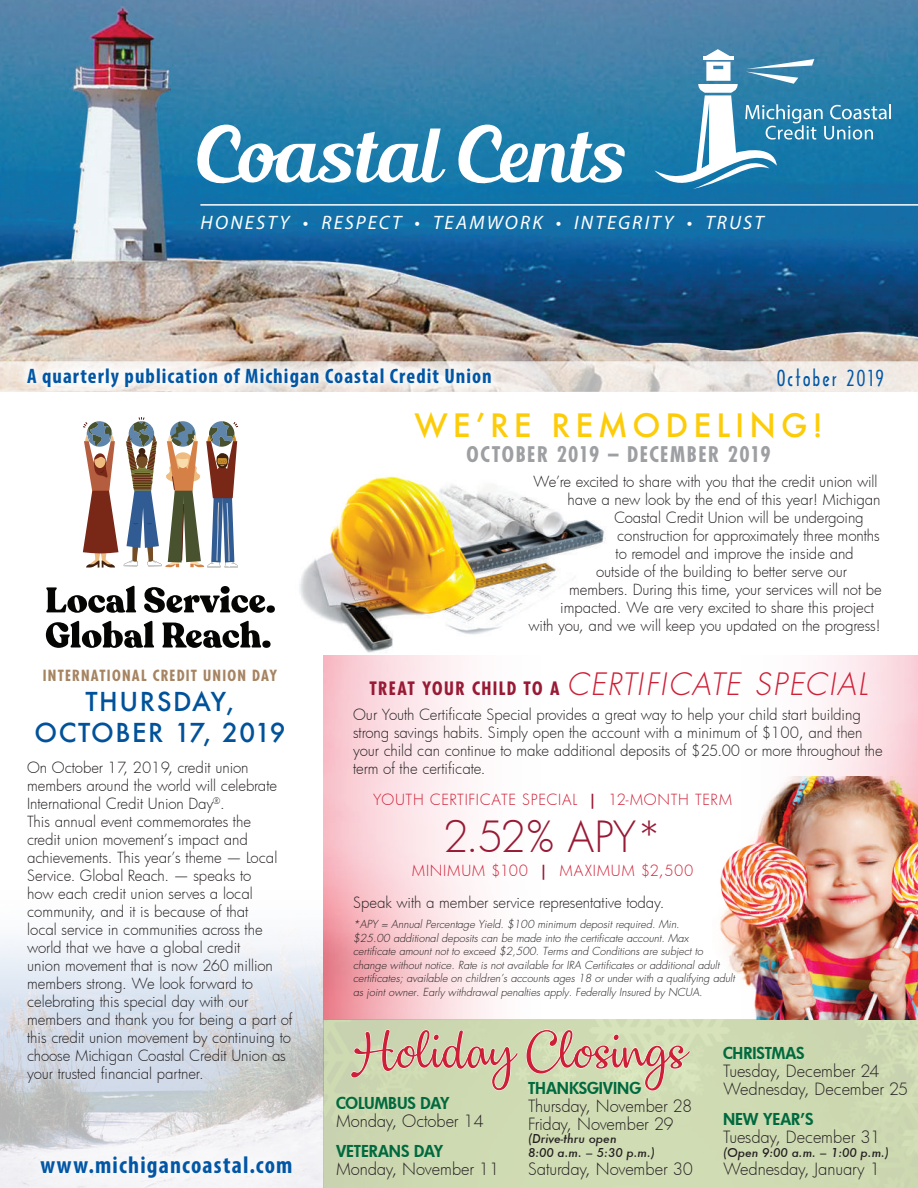
<style>
.page{position:relative;width:918px;height:1188px;background:#fff}
.page>*{position:absolute;margin:0;border:0;box-sizing:border-box;transform-origin:0 0}
.t1{font:76.5px "Blenda Script";color:#fff}
.t2{font:50.4px "Dulcelin";color:#ce1f36}
.t3{font:300 42px "Futura";color:#981a35}
.t4{font:500 31.5px "Futura";letter-spacing:.16em;color:#fdcc09}
.t5{font:italic 300 30px "Futura";letter-spacing:.06em;color:#ce1f36}
.t6{font:500 25.5px/30.6px "Futura";letter-spacing:.06em;color:#01529a;text-align:center}
.t7{font:700 condensed 24px "Myriad Pro";letter-spacing:.05em;color:#0156a5}
.t8{font:700 condensed 21px "Myriad Pro";letter-spacing:.05em;color:#0156a5}
.t9{font:700 condensed 21px "Futura";letter-spacing:.06em;color:#9d9fa2}
.t10{font:21px "Arquitectura";letter-spacing:.1em;color:#0156a5}
.t11{font:italic 19.5px "Myriad Pro";letter-spacing:.11em;color:#fff}
.t12{font:300 16.5px/18px "Futura";letter-spacing:-.005em;color:#231f20}
.t13{font:800 16.05px "Futura";color:#006a3e}
.t14{font:300 15px/18px "Futura";letter-spacing:-.005em;color:#231f20}
.t15{font:300 15px "Futura";letter-spacing:.04em;color:#ce1f36}
.t16{font:700 condensed 15px "Futura";letter-spacing:.085em;color:#a68462}
.t17{font:italic 500 12px/13.5px "Futura";color:#231f20}
.t18{font:italic 300 10.8px/13.5px "Futura";color:#231f20}
.s1{font-weight:700;font-style:normal;font-stretch:condensed;font-size:18px;color:#981a35}
.s2{font-weight:800;color:#981a35}
</style>
<div class="page">
<img style="left:0;top:0;width:918px;height:361px">
<img style="left:0;top:845px;width:324px;height:343px">
<svg style="left:654px;top:49px;width:237px;height:140px"></svg>
<hr style="left:200px;top:204px;width:718px;height:2px;background:#fff">
<div style="left:11px;top:1126px;width:311px;height:62px;background:#fff;opacity:.75"></div>
<svg style="left:0;top:361px;width:918px;height:31px;fill:#efe9e4"></svg>
<div style="left:18px;top:358px;width:483px;height:38px;background:#fff;opacity:.75"></div>
<img style="left:299px;top:476px;width:307px;height:177px">
<div style="left:324px;top:1019px;width:594px;height:169px;background:#cedab2"></div>
<svg style="left:83px;top:417px;width:155px;height:151px"></svg>
<svg style="left:46px;top:586px;width:90px;height:27px"></svg>
<svg style="left:144px;top:586px;width:121px;height:27px"></svg>
<div style="left:267px;top:605px;width:8px;height:8px;background:#050504;border-radius:50%"></div>
<svg style="left:46px;top:620px;width:108px;height:28px"></svg>
<svg style="left:162px;top:621px;width:99px;height:27px"></svg>
<div style="left:262px;top:641px;width:9px;height:7px;background:#050504;border-radius:50%"></div>
<img style="left:790px;top:656px;width:128px;height:121px">
<img style="left:719px;top:777px;width:199px;height:242px">
<svg style="left:351px;top:1029px;width:168px;height:62px"></svg>
<svg style="left:526px;top:1019px;width:165px;height:72px"></svg>
<h1 class="t1" style="left:194px;top:106px;width:430px">Coastal Cents</h1>
<h3 class="t11" style="left:201px;top:210px;width:564px">HONESTY • RESPECT • TEAMWORK • INTEGRITY • TR UST</h3>
<h3 class="t8" style="left:27px;top:362px;width:466px">A quarterly publication of Michigan Coastal Credit Union</h3>
<h3 class="t10" style="left:777px;top:365px;width:109px">October 2019</h3>
<p class="t16" style="left:43px;top:665px;width:236px">INTERNATIONAL CREDIT UNION DAY</p>
<h3 class="t6" style="left:34px;top:686px;width:253px">THURSDAY,<br>OCTOBER 17, 2019</h3>
<p class="t14" style="left:27px;top:759px;width:267px">On October 17, 2019, credit union members around the world will celebrate International Credit Union Day<sup>®</sup>.<br>This annual event commemorates the<br>credit union movement’s impact and achievements. This year’s theme — Local Service. Global Reach. — speaks to<br>how each credit union serves a local community, and it is because of that<br>local service in communities across the world that we have a global credit<br>union movement that is now 260 million members strong. We look forward to celebrating this special day with our members and thank you for being a part of this credit union movement by continuing to choose Michigan Coastal Credit Union as your trusted financial partner.</p>
<h3 class="t7" style="left:40px;top:1150px;width:254px">www.michigancoastal.com</h3>
<h3 class="t4" style="left:414px;top:403px;width:410px">WE’RE REMODELING!</h3>
<h3 class="t9" style="left:467px;top:440px;width:306px">OCTOBER 2019 – DECEMBER 2019</h3>
<p class="t14" style="left:533px;top:472px;width:346px">We’re excited to share with you that the credit union will</p>
<p class="t14" style="left:568px;top:490px;width:314px">have a new look by the end of this year! Michigan</p>
<p class="t14" style="left:614px;top:508px;width:251px">Coastal Credit Union will be undergoing</p>
<p class="t14" style="left:617px;top:526px;width:264px">construction for approximately three months</p>
<p class="t14" style="left:616px;top:544px;width:240px">to remodel and improve the inside and</p>
<p class="t14" style="left:596px;top:562px;width:252px">outside of the building to better serve our</p>
<p class="t14" style="left:569px;top:580px;width:314px">members. During this time, your services will not be</p>
<p class="t14" style="left:560px;top:598px;width:315px">impacted. We are very excited to share this project</p>
<p class="t14" style="left:529px;top:616px;width:353px">with you, and we will keep you updated on the progress!</p>
<h3 class="t5" style="left:369px;top:665px;width:496px"><span class="s1">TREAT YOUR CHILD TO A</span> Certificate Special</h3>
<p class="t14" style="left:353px;top:705px;width:531px">Our Youth Certificate Special provides a great way to help your child start building strong savings habits. Simply open the account with a minimum of $100, and then your child can continue to make additional deposits of $25.00 or more throughout the term of the certificate.</p>
<p class="t15" style="left:373px;top:790px;width:20px">Yout</p>
<p class="t15" style="left:413px;top:790px;width:309px">h Certi ficate Special <span class="s2">|</span> 12-month term</p>
<h3 class="t3" style="left:443px;top:808px;width:221px">2.52% APY*</h3>
<p class="t15" style="left:412px;top:861px;width:43px">Minimum</p>
<p class="t15" style="left:492px;top:861px;width:113px">$100 <span class="s2">|</span> Maximum</p>
<p class="t15" style="left:641px;top:861px;width:54px">$2,500</p>
<p class="t14" style="left:353px;top:893px;width:313px">Speak with a member service representative today.</p>
<p class="t18" style="left:353px;top:918px;width:383px">*APY = Annual Percentage Yield. $100 minimum deposit required. Min.<br>$25.00 additional deposits can be made into the certificate account. Max<br>certificate amount not to exceed $2,500. Terms and Conditions are subject to change without notice. Rate is not available for IRA Certificates or additional adult certificates; available on children’s accounts ages 18 or under with a qualifying adult as joint owner. Early withdrawal penalties apply. Federally Insured by NCUA.</p>
<h2 class="t2" style="left:353px;top:1019px;width:336px">Holiday Closings</h2>
<p class="t13" style="left:528px;top:1077px;width:115px">THANKSGIVING</p>
<p class="t12" style="left:528px;top:1097px;width:166px">Thursday, November 28<br>Friday, November 29</p>
<p class="t17" style="left:528px;top:1132px;width:128px">(Drive-thru open<br>8:00 a.m. – 5:30 p.m.)</p>
<p class="t12" style="left:528px;top:1160px;width:166px">Saturday, November 30</p>
<p class="t13" style="left:336px;top:1092px;width:115px">COLUMBUS DAY</p>
<p class="t12" style="left:336px;top:1112px;width:150px">Monday, October 14</p>
<p class="t13" style="left:336px;top:1140px;width:109px">VETERANS DAY</p>
<p class="t12" style="left:336px;top:1160px;width:165px">Monday, November 11</p>
<p class="t13" style="left:723px;top:1043px;width:83px">CHRISTMAS</p>
<p class="t12" style="left:723px;top:1062px;width:187px">Tuesday, December 24<br>Wednesday, December 25</p>
<p class="t13" style="left:723px;top:1109px;width:92px">NEW YEAR’S</p>
<p class="t12" style="left:723px;top:1128px;width:159px">Tuesday, December 31</p>
<p class="t17" style="left:723px;top:1146px;width:168px">(Open 9:00 a.m. – 1:00 p.m.)</p>
<p class="t12" style="left:723px;top:1160px;width:159px">Wednesday, January 1</p>
</div>
